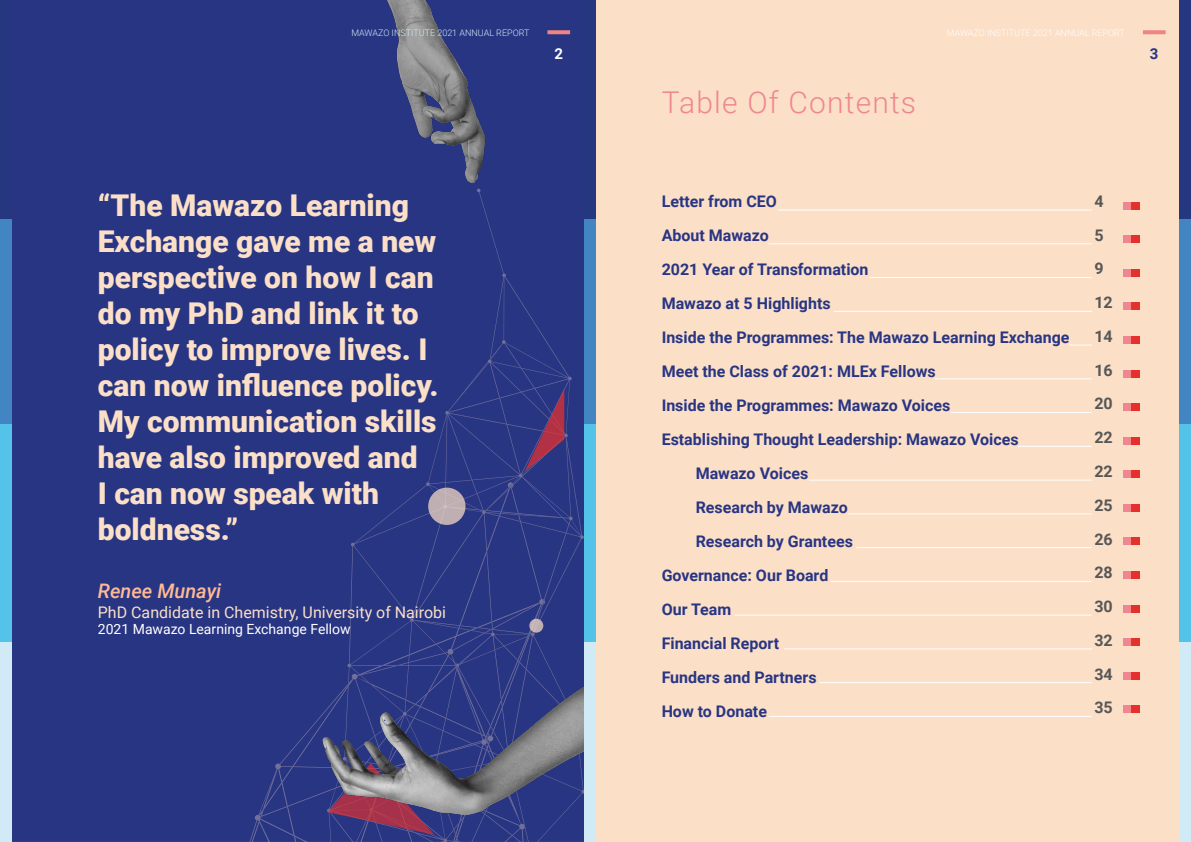
<style>
.page{position:relative;width:1191px;height:842px;background:#fff}
.page>*{position:absolute;margin:0;border:0;box-sizing:border-box;transform-origin:0 0}
.t1{font:900 30px/36px "Roboto";color:#fbdfc7}
.t2{font:300 30px "Roboto";letter-spacing:.04em;color:#f08790}
.t3{font:italic 500 20px "Roboto";color:#ffba94}
.t4{font:700 16px "Roboto";color:#283583}
.t5{font:16px "Roboto";color:#fbdfc7}
.t6{font:700 16px/33.8px "Roboto";color:#575756}
.t7{font:700 15px "Roboto";color:#fff}
.t8{font:700 15px "Roboto";color:#283583}
.t9{font:14px "Roboto";color:#fff}
.t10{font:300 9px "Roboto";color:#d0ebf5}
.t11{font:300 9px "Roboto";color:#fff}
</style>
<div class="page">
<div style="left:595px;top:0;width:596px;height:842px;background:#fbdfc7"></div>
<div style="left:0;top:0;width:595px;height:842px;background:#283583"></div>
<img style="left:387px;top:0;width:99px;height:189px">
<svg style="left:547px;top:30px;width:23px;height:4px"></svg>
<svg style="left:1143px;top:30px;width:22px;height:4px"></svg>
<div style="left:1122px;top:202px;width:9px;height:7px;background:#f08790"></div>
<div style="left:1131px;top:202px;width:9px;height:7px;background:#e5312e"></div>
<div style="left:1122px;top:235px;width:9px;height:8px;background:#f08790"></div>
<div style="left:1131px;top:235px;width:9px;height:8px;background:#e5312e"></div>
<div style="left:1122px;top:269px;width:9px;height:8px;background:#f08790"></div>
<div style="left:1131px;top:269px;width:9px;height:8px;background:#e5312e"></div>
<div style="left:1122px;top:303px;width:9px;height:7px;background:#f08790"></div>
<div style="left:1131px;top:303px;width:9px;height:7px;background:#e5312e"></div>
<div style="left:1122px;top:336px;width:9px;height:8px;background:#f08790"></div>
<div style="left:1131px;top:336px;width:9px;height:8px;background:#e5312e"></div>
<div style="left:1122px;top:370px;width:9px;height:7px;background:#f08790"></div>
<div style="left:1131px;top:370px;width:9px;height:7px;background:#e5312e"></div>
<div style="left:1122px;top:403px;width:9px;height:8px;background:#f08790"></div>
<div style="left:1131px;top:403px;width:9px;height:8px;background:#e5312e"></div>
<div style="left:1122px;top:470px;width:9px;height:8px;background:#f08790"></div>
<div style="left:1131px;top:470px;width:9px;height:8px;background:#e5312e"></div>
<div style="left:1122px;top:437px;width:9px;height:7px;background:#f08790"></div>
<div style="left:1131px;top:437px;width:9px;height:7px;background:#e5312e"></div>
<div style="left:1122px;top:538px;width:9px;height:7px;background:#f08790"></div>
<div style="left:1131px;top:538px;width:9px;height:7px;background:#e5312e"></div>
<div style="left:1122px;top:504px;width:9px;height:8px;background:#f08790"></div>
<div style="left:1131px;top:504px;width:9px;height:8px;background:#e5312e"></div>
<div style="left:1122px;top:605px;width:9px;height:7px;background:#f08790"></div>
<div style="left:1131px;top:605px;width:9px;height:7px;background:#e5312e"></div>
<div style="left:1122px;top:571px;width:9px;height:8px;background:#f08790"></div>
<div style="left:1131px;top:571px;width:9px;height:8px;background:#e5312e"></div>
<div style="left:1122px;top:638px;width:9px;height:8px;background:#f08790"></div>
<div style="left:1131px;top:638px;width:9px;height:8px;background:#e5312e"></div>
<div style="left:1122px;top:672px;width:9px;height:8px;background:#f08790"></div>
<div style="left:1131px;top:672px;width:9px;height:8px;background:#e5312e"></div>
<div style="left:1122px;top:705px;width:9px;height:8px;background:#f08790"></div>
<div style="left:1131px;top:705px;width:9px;height:8px;background:#e5312e"></div>
<div style="left:1179px;top:623px;width:12px;height:219px;background:#d0ebf5"></div>
<div style="left:1179px;top:423px;width:12px;height:219px;background:#54c3e9"></div>
<div style="left:1179px;top:205px;width:12px;height:218px;background:#4185c2"></div>
<div style="left:1179px;top:0;width:12px;height:218px;background:#25377f"></div>
<div style="left:584px;top:623px;width:11px;height:219px;background:#d0ebf5"></div>
<div style="left:584px;top:423px;width:11px;height:219px;background:#54c3e9"></div>
<div style="left:584px;top:205px;width:11px;height:218px;background:#4185c2"></div>
<div style="left:584px;top:0;width:11px;height:218px;background:#25377f"></div>
<div style="left:0;top:623px;width:11px;height:219px;background:#d0ebf5"></div>
<div style="left:0;top:423px;width:11px;height:219px;background:#54c3e9"></div>
<div style="left:0;top:205px;width:11px;height:218px;background:#4185c2"></div>
<div style="left:0;top:0;width:11px;height:218px;background:#25377f"></div>
<svg style="left:249px;top:189px;width:336px;height:653px"></svg>
<hr style="left:778px;top:210px;width:313px;height:1px;background:#fff">
<svg style="left:1069px;top:345px;width:22px;height:1px"></svg>
<hr style="left:809px;top:480px;width:282px;height:1px;background:#fff">
<hr style="left:734px;top:615px;width:357px;height:1px;background:#fff">
<hr style="left:768px;top:244px;width:323px;height:1px;background:#fff">
<hr style="left:934px;top:379px;width:157px;height:1px;background:#fff">
<hr style="left:848px;top:514px;width:243px;height:1px;background:#fff">
<hr style="left:784px;top:649px;width:307px;height:1px;background:#fff">
<hr style="left:869px;top:277px;width:222px;height:1px;background:#fff">
<hr style="left:950px;top:412px;width:141px;height:1px;background:#fff">
<hr style="left:856px;top:547px;width:235px;height:1px;background:#fff">
<hr style="left:819px;top:682px;width:272px;height:1px;background:#fff">
<hr style="left:833px;top:311px;width:258px;height:1px;background:#fff">
<hr style="left:1018px;top:446px;width:73px;height:1px;background:#fff">
<hr style="left:831px;top:581px;width:260px;height:1px;background:#fff">
<hr style="left:768px;top:716px;width:323px;height:1px;background:#fff">
<p class="t10" style="left:351px;top:26px;width:180px">MAWAZO INSTITUTE 2021 ANNUAL REPORT</p>
<p class="t11" style="left:947px;top:26px;width:180px">MAWAZO INSTITUTE 2021 ANNUAL REPORT</p>
<p class="t7" style="left:554px;top:43px;width:10px">2</p>
<p class="t8" style="left:1150px;top:43px;width:10px">3</p>
<h1 class="t1" style="left:98px;top:186px;width:342px">“The Mawazo Learning<br>Exchange gave me a new perspective on how I can do my PhD and link it to policy to improve lives. I can now influence policy.<br>My communication skills have also improved and<br>I can now speak with boldness.”</h1>
<p class="t3" style="left:98px;top:577px;width:125px">Renee Munayi</p>
<p class="t5" style="left:98px;top:601px;width:350px">PhD Candidate in Chemistry, University of Nairobi</p>
<p class="t9" style="left:98px;top:620px;width:254px">2021 Mawazo Learning Exchange Fellow</p>
<h1 class="t2" style="left:661px;top:81px;width:256px">Table Of Contents</h1>
<p class="t4" style="left:661px;top:190px;width:117px">Letter from CEO</p>
<p class="t4" style="left:661px;top:224px;width:109px">About Mawazo</p>
<p class="t4" style="left:661px;top:258px;width:208px">2021 Year of Transformation</p>
<p class="t4" style="left:661px;top:292px;width:170px">Mawazo at 5 Highlights</p>
<p class="t4" style="left:661px;top:326px;width:409px">Inside the Programmes: The Mawazo Learning Exchange</p>
<p class="t4" style="left:661px;top:360px;width:275px">Meet the Class of 2021: MLEx Fellows</p>
<p class="t4" style="left:661px;top:394px;width:290px">Inside the Programmes: Mawazo Voices</p>
<p class="t4" style="left:661px;top:428px;width:358px">Establishing Thought Leadership: Mawazo Voices</p>
<p class="t4" style="left:695px;top:462px;width:114px">Mawazo Voices</p>
<p class="t4" style="left:695px;top:496px;width:154px">Research by Mawazo</p>
<p class="t4" style="left:695px;top:530px;width:159px">Research by Grantees</p>
<p class="t4" style="left:661px;top:564px;width:168px">Governance: Our Board</p>
<p class="t4" style="left:661px;top:598px;width:71px">Our Team</p>
<p class="t4" style="left:661px;top:632px;width:119px">Financial Report</p>
<p class="t4" style="left:661px;top:666px;width:156px">Funders and Partners</p>
<p class="t4" style="left:661px;top:700px;width:107px">How to Donate</p>
<p class="t6" style="left:1094px;top:184px;width:11px">4</p>
<p class="t6" style="left:1094px;top:217px;width:11px">5</p>
<p class="t6" style="left:1094px;top:251px;width:11px">9</p>
<p class="t6" style="left:1094px;top:285px;width:20px">12</p>
<p class="t6" style="left:1094px;top:319px;width:20px">14</p>
<p class="t6" style="left:1094px;top:352px;width:20px">16</p>
<p class="t6" style="left:1094px;top:386px;width:20px">20</p>
<p class="t6" style="left:1094px;top:420px;width:20px">22</p>
<p class="t6" style="left:1094px;top:454px;width:20px">22</p>
<p class="t6" style="left:1094px;top:487px;width:20px">25</p>
<p class="t6" style="left:1094px;top:521px;width:20px">26</p>
<p class="t6" style="left:1094px;top:555px;width:20px">28</p>
<p class="t6" style="left:1094px;top:589px;width:20px">30</p>
<p class="t6" style="left:1094px;top:623px;width:20px">32</p>
<p class="t6" style="left:1094px;top:656px;width:20px">34<br>35</p>
</div>
